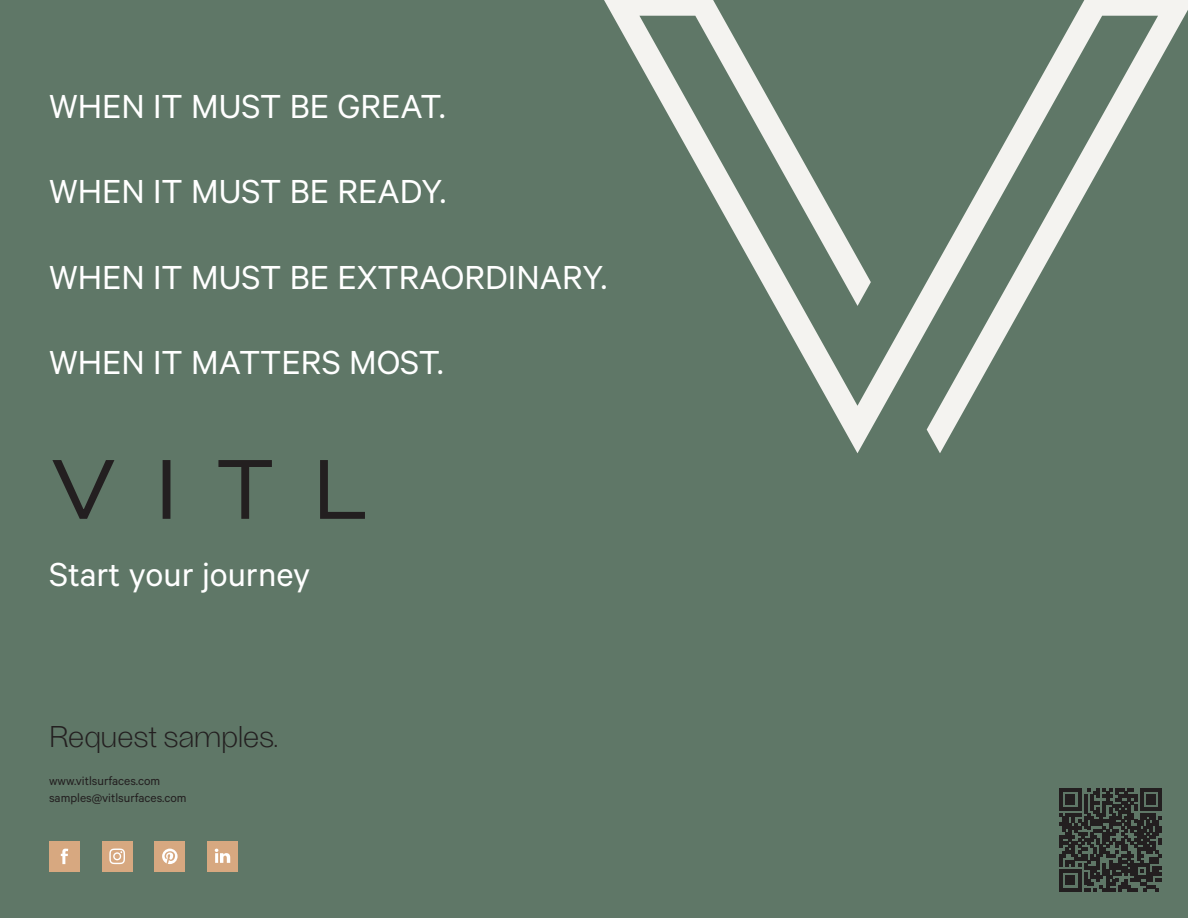
<style>
.page{position:relative;width:1188px;height:918px;background:#5f7767}
.page>*{position:absolute;margin:0;border:0;box-sizing:border-box;transform-origin:0 0}
.t1{font:37.5px "Calibre";color:#fff}
.t2{font:30px "Ambiant Light Sans";color:#231f20}
.t3{font:13.5px/16.2px "Calibre";color:#231f20}
</style>
<div class="page">
<svg style="left:52px;top:460px;width:313px;height:59px"></svg>
<svg style="left:604px;top:0;width:584px;height:453px"></svg>
<div style="left:207px;top:841px;width:31px;height:31px;background:#d7a880"></div>
<svg style="left:215px;top:849px;width:15px;height:14px"></svg>
<div style="left:49px;top:841px;width:31px;height:31px;background:#d7a880"></div>
<svg style="left:61px;top:849px;width:7px;height:15px"></svg>
<div style="left:154px;top:841px;width:31px;height:31px;background:#d7a880"></div>
<svg style="left:162px;top:849px;width:16px;height:15px"></svg>
<div style="left:102px;top:841px;width:31px;height:31px;background:#d7a880"></div>
<svg style="left:109px;top:849px;width:16px;height:15px"></svg>
<svg style="left:1059px;top:789px;width:103px;height:102px"></svg>
<p class="t1" style="left:49px;top:84px;width:398px">WHEN IT MUST BE GREAT.</p>
<p class="t1" style="left:49px;top:170px;width:399px">WHEN IT MUST BE READY.</p>
<p class="t1" style="left:49px;top:255px;width:560px">WHEN IT MUST BE EXTRAORDINARY.</p>
<p class="t1" style="left:49px;top:341px;width:396px">WHEN IT MATTERS MOST.</p>
<p class="t1" style="left:49px;top:553px;width:263px">Start your journey</p>
<p class="t2" style="left:49px;top:720px;width:230px">Request samples.</p>
<p class="t3" style="left:49px;top:773px;width:139px">www.vitlsurfaces.com samples@vitlsurfaces.com</p>
</div>
